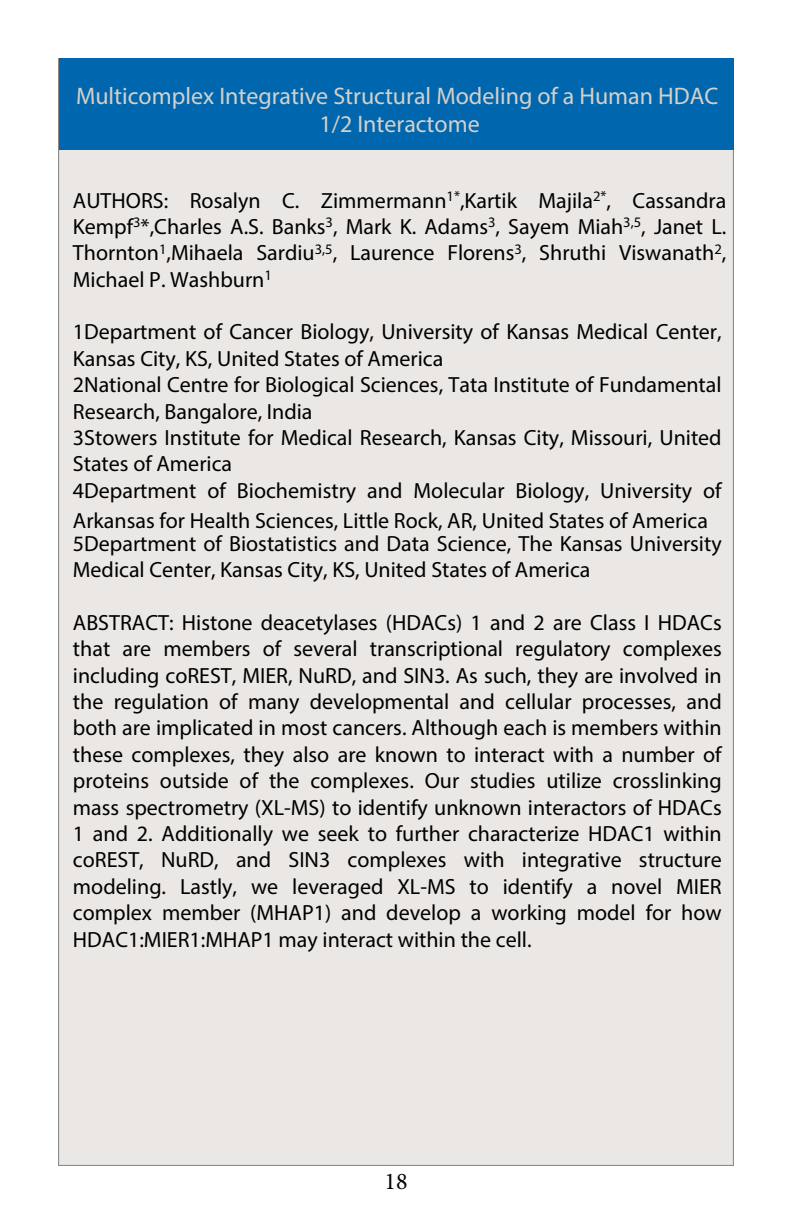
<style>
.page{position:relative;width:792px;height:1224px;background:#fff}
.page>*{position:absolute;margin:0;border:0;box-sizing:border-box;transform-origin:0 0}
.t1{font:24px/28.8px "Myriad Pro";color:#d5d0ca;text-align:center}
.t2{font:24px "Minion Pro";color:#000}
.t3{font:22px/26.4px "Myriad Pro";color:#000;text-align:justify}
</style>
<div class="page">
<div style="left:58px;top:58px;width:676px;height:1108px;background:#eae7e4"></div>
<div style="left:59px;top:58px;width:675px;height:92px;background:#0067ae"></div>
<p class="t1" style="left:76px;top:81px;width:644px">Multicomplex Integrative Structural Modeling of a Human HDAC<br>1/2 Interactome</p>
<p class="t3" style="left:73px;top:187px;width:655px">AUTHORS: Rosalyn C. Zimmermann<sup>1*</sup>,Kartik Majila<sup>2*</sup>, Cassandra Kempf<sup>3</sup>*,Charles A.S. Banks<sup>3</sup>, Mark K. Adams<sup>3</sup>, Sayem Miah<sup>3,5</sup>, Janet L.<br>Thornton<sup>1</sup>,Mihaela Sardiu<sup>3,5</sup>, Laurence Florens<sup>3</sup>, Shruthi Viswanath<sup>2</sup>, Michael P. Washburn<sup>1</sup></p>
<p class="t3" style="left:73px;top:319px;width:650px;text-align:left">1Department of Cancer Biology, University of Kansas Medical Center, Kansas City, KS, United States of America<br>2National Centre for Biological Sciences, Tata Institute of Fundamental Research, Bangalore, India<br>3Stowers Institute for Medical Research, Kansas City, Missouri, United States of America<br>4Department of Biochemistry and Molecular Biology, University of</p>
<p class="t3" style="left:73px;top:510px;width:650px;line-height:22.2px">Arkansas for Health Sciences, Little Rock, AR, United States of America<br>5Department of Biostatistics and Data Science, The Kansas University</p>
<p class="t3" style="left:73px;top:556px;width:519px">Medical Center, Kansas City, KS, United States of America</p>
<p class="t3" style="left:73px;top:609px;width:650px">ABSTRACT: Histone deacetylases (HDACs) 1 and 2 are Class I HDACs that are members of several transcriptional regulatory complexes including coREST, MIER, NuRD, and SIN3. As such, they are involved in the regulation of many developmental and cellular processes, and both are implicated in most cancers. Although each is members within these complexes, they also are known to interact with a number of proteins outside of the complexes. Our studies utilize crosslinking mass spectrometry (XL-MS) to identify unknown interactors of HDACs 1 and 2. Additionally we seek to further characterize HDAC1 within coREST, NuRD, and SIN3 complexes with integrative structure modeling. Lastly, we leveraged XL-MS to identify a novel MIER complex member (MHAP1) and develop a working model for how HDAC1:MIER1:MHAP1 may interact within the cell.</p>
<p class="t2" style="left:384px;top:1167px;width:25px">18</p>
</div>
